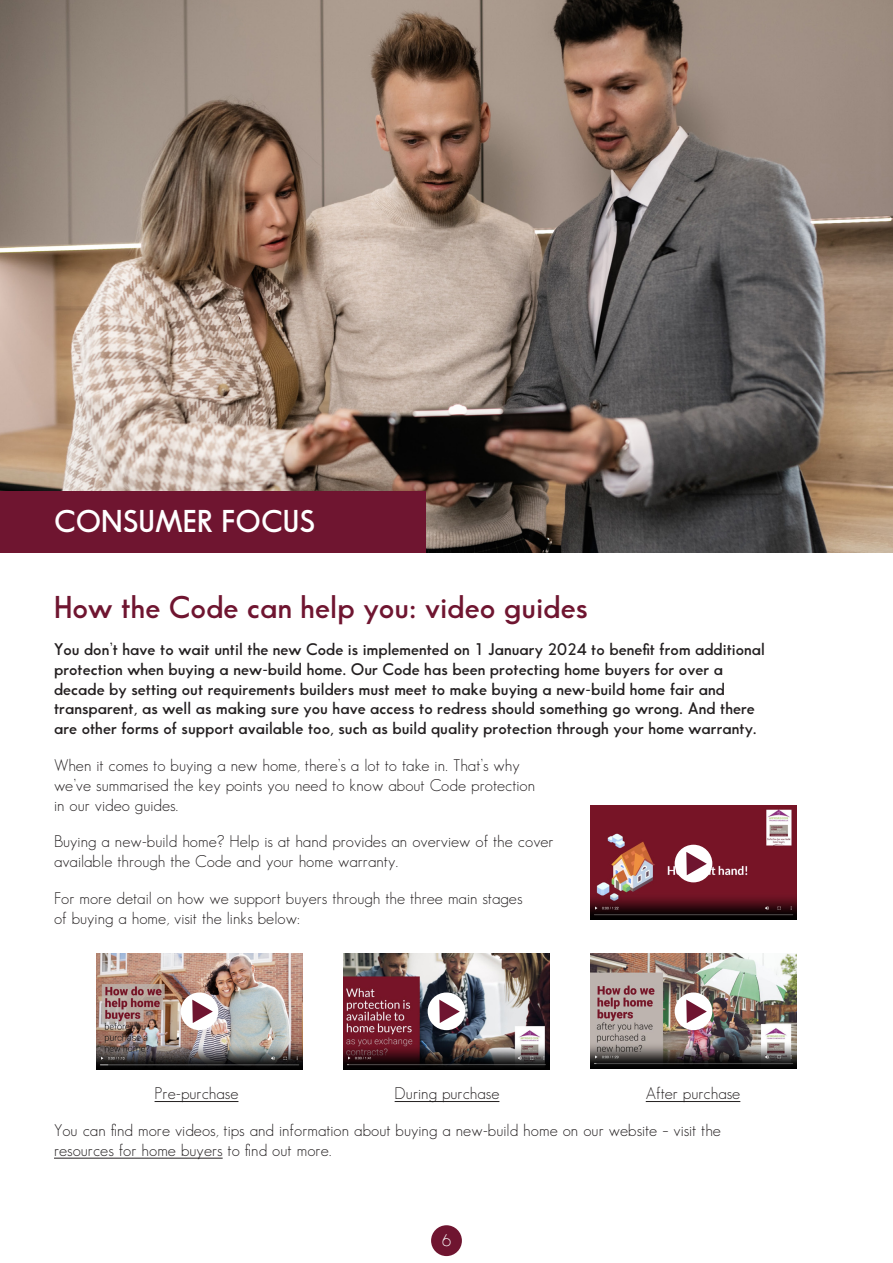
<style>
.page{position:relative;width:893px;height:1263px;background:#fff}
.page>*{position:absolute;margin:0;border:0;box-sizing:border-box;transform-origin:0 0}
.header_1_bold{font:600 30.9px "Sans Serif FLF";color:#6f1530}
.header_1_bold-2{font:600 30.9px "Sans Serif FLF";color:#fff}
.body_text{font:16.5px/19.8px "Sans Serif FLF";color:#231f20}
.standfirst{font:600 16.5px/19.8px "Sans Serif FLF";color:#231f20}
.t1{font:16.5px "Sans Serif FLF";color:#fff}
</style>
<div class="page">
<div style="left:431px;top:1225px;width:31px;height:31px;background:#6f1530;border-radius:50%"></div>
<img style="left:0;top:0;width:893px;height:553px">
<div style="left:0;top:491px;width:425px;height:62px;background:#6f1530"></div>
<hr style="left:155px;top:1101px;width:83px;height:1px;background:#231f20">
<hr style="left:395px;top:1101px;width:104px;height:1px;background:#231f20">
<hr style="left:646px;top:1101px;width:94px;height:1px;background:#231f20">
<hr style="left:54px;top:1158px;width:169px;height:1px;background:#231f20">
<img style="left:96px;top:954px;width:207px;height:115px">
<div style="left:181px;top:992px;width:37px;height:38px;background:#fff;border-radius:50%"></div>
<svg style="left:192px;top:999px;width:21px;height:24px"></svg>
<img style="left:343px;top:954px;width:207px;height:115px">
<div style="left:428px;top:992px;width:37px;height:38px;background:#fff;border-radius:50%"></div>
<svg style="left:439px;top:999px;width:21px;height:24px"></svg>
<img style="left:590px;top:806px;width:207px;height:113px">
<div style="left:675px;top:845px;width:37px;height:37px;background:#fff;border-radius:50%"></div>
<svg style="left:686px;top:852px;width:21px;height:23px"></svg>
<img style="left:590px;top:954px;width:207px;height:115px">
<div style="left:675px;top:992px;width:37px;height:38px;background:#fff;border-radius:50%"></div>
<svg style="left:686px;top:999px;width:21px;height:24px"></svg>
<p class="header_1_bold-2" style="left:54px;top:504px;width:263px">CONSUMER FOCUS</p>
<p class="header_1_bold" style="left:54px;top:590px;width:535px">How the Code can help you: video guides</p>
<p class="standfirst" style="left:54px;top:639px;width:713px">You don’t have to wait until the new Code is implemented on 1 January 2024 to benefit from additional protection when buying a new-build home. Our Code has been protecting home buyers for over a decade by setting out requirements builders must meet to make buying a new-build home fair and transparent, as well as making sure you have access to redress should something go wrong. And there are other forms of support available too, such as build quality protection through your home warranty.</p>
<p class="body_text" style="left:54px;top:755px;width:483px">When it comes to buying a new home, there’s a lot to take in. That’s why we’ve summarised the key points you need to know about Code protection in our video guides.</p>
<p class="body_text" style="left:54px;top:832px;width:501px">Buying a new-build home? Help is at hand provides an overview of the cover available through the Code and your home warranty.</p>
<p class="body_text" style="left:54px;top:888px;width:470px">For more detail on how we support buyers through the three main stages of buying a home, visit the links below:</p>
<p class="body_text" style="left:155px;top:1083px;width:85px">Pre-purchase</p>
<p class="body_text" style="left:395px;top:1083px;width:106px">During purchase</p>
<p class="body_text" style="left:646px;top:1083px;width:96px">After purchase</p>
<p class="body_text" style="left:54px;top:1120px;width:668px">You can find more videos, tips and information about buying a new-build home on our website – visit the resources for home buyers to find out more.</p>
<p class="t1" style="left:442px;top:1231px;width:10px">6</p>
</div>
